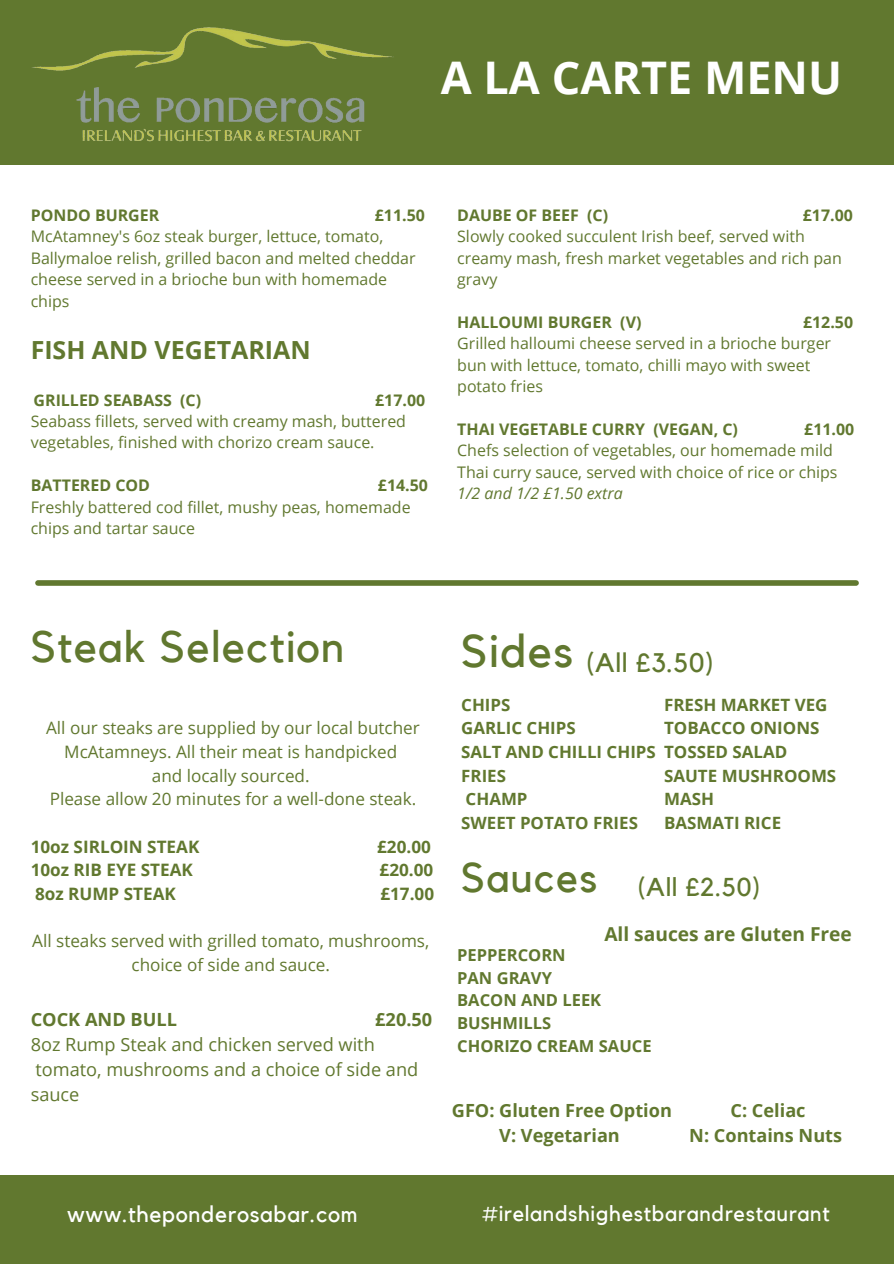
<style>
.page{position:relative;width:894px;height:1264px;background:#fff}
.page>*{position:absolute;margin:0;border:0;box-sizing:border-box;transform-origin:0 0}
.t1{font:45.6px "Kollektif";letter-spacing:.03em;color:#61782f}
.t2{font:700 45px "Open Sans";color:#fff}
.t3{font:43.8px "Kollektif";letter-spacing:.03em;color:#61782f}
.t4{font:41.4px "Kollektif";letter-spacing:.03em;color:#61782f}
.t5{font:26.7px "Kollektif";color:#61782f}
.t6{font:25.8px "Kollektif";color:#61782f}
.t7{font:700 24.9px "Open Sans";color:#61782f}
.t8{font:22.65px "Kollektif";letter-spacing:.03em;color:#fff}
.t9{font:21.75px "Kollektif";letter-spacing:.03em;color:#fff}
.t10{font:700 19.2px "Open Sans";color:#61782f}
.t11{font:18.15px/24.8px "Open Sans";color:#61782f}
.t12{font:700 18.15px "Open Sans";color:#61782f}
.t13{font:17.1px/23.7px "Open Sans";color:#61782f;text-align:center}
.t14{font:700 17.1px "Open Sans";color:#61782f}
.t15{font:700 16.95px/23.7px "Open Sans";color:#61782f}
.t16{font:700 16.5px "Open Sans";color:#61782f}
.t17{font:15.9px/21.5px "Open Sans";color:#61782f}
.t18{font:700 15.9px "Open Sans";color:#61782f}
.s1{font-style:italic}
</style>
<div class="page">
<div style="left:0;top:0;width:893px;height:164px;background:#61782f"></div>
<div style="left:38px;top:580px;width:817px;height:6px;background:#61782f"></div>
<div style="left:0;top:1175px;width:893px;height:88px;background:#61782f"></div>
<img style="left:31px;top:27px;width:363px;height:114px">
<p class="t2" style="left:440px;top:46px;width:403px">A LA CARTE MENU</p>
<p class="t18" style="left:31px;top:204px;width:130px">PONDO BURGER</p>
<p class="t18" style="left:374px;top:204px;width:52px">£11.50</p>
<p class="t17" style="left:31px;top:225px;width:386px">McAtamney's 6oz steak burger, lettuce, tomato, Ballymaloe relish, grilled bacon and melted cheddar cheese served in a brioche bun with homemade chips</p>
<p class="t7" style="left:31px;top:333px;width:281px">FISH AND VEGETARIAN</p>
<p class="t18" style="left:34px;top:388px;width:169px">GRILLED SEABASS (C)</p>
<p class="t18" style="left:375px;top:388px;width:52px">£17.00</p>
<p class="t17" style="left:31px;top:410px;width:377px">Seabass fillets, served with creamy mash, buttered vegetables, finished with chorizo cream sauce.</p>
<p class="t18" style="left:31px;top:474px;width:121px">BATTERED COD</p>
<p class="t18" style="left:378px;top:474px;width:52px">£14.50</p>
<p class="t17" style="left:31px;top:496px;width:381px">Freshly battered cod fillet, mushy peas, homemade chips and tartar sauce</p>
<p class="t18" style="left:457px;top:204px;width:152px">DAUBE OF BEEF (C)</p>
<p class="t18" style="left:802px;top:204px;width:52px">£17.00</p>
<p class="t17" style="left:457px;top:225px;width:386px">Slowly cooked succulent Irish beef, served with creamy mash, fresh market vegetables and rich pan gravy</p>
<p class="t18" style="left:457px;top:311px;width:186px">HALLOUMI BURGER (V)</p>
<p class="t18" style="left:802px;top:311px;width:52px">£12.50</p>
<p class="t17" style="left:457px;top:332px;width:375px">Grilled halloumi cheese served in a brioche burger bun with lettuce, tomato, chilli mayo with sweet potato fries</p>
<p class="t18" style="left:457px;top:418px;width:282px">THAI VEGETABLE CURRY (VEGAN, C)</p>
<p class="t18" style="left:804px;top:418px;width:52px">£11.00</p>
<p class="t17" style="left:457px;top:439px;width:382px">Chefs selection of vegetables, our homemade mild<br>Thai curry sauce, served with choice of rice or chips<br><span class="s1">1/2 and 1/2 £1.50 extra</span></p>
<p class="t3" style="left:31px;top:626px;width:315px">Steak Selection</p>
<p class="t1" style="left:461px;top:630px;width:113px">Sides</p>
<p class="t5" style="left:586px;top:650px;width:128px">(All £3.50)</p>
<p class="t13" style="left:46px;top:715px;width:375px">All our steaks are supplied by our local butcher<br>McAtamneys. All their meat is handpicked</p>
<p class="t13" style="left:152px;top:763px;width:159px">and locally sourced.</p>
<p class="t13" style="left:50px;top:786px;width:368px">Please allow 20 minutes for a well-done steak.</p>
<p class="t14" style="left:31px;top:834px;width:170px">10oz SIRLOIN STEAK</p>
<p class="t14" style="left:377px;top:834px;width:55px">£20.00</p>
<p class="t14" style="left:31px;top:857px;width:164px">10oz RIB EYE STEAK</p>
<p class="t14" style="left:379px;top:857px;width:55px">£20.00</p>
<p class="t14" style="left:35px;top:881px;width:142px">8oz RUMP STEAK</p>
<p class="t14" style="left:380px;top:881px;width:55px">£17.00</p>
<p class="t13" style="left:32px;top:928px;width:398px">All steaks served with grilled tomato, mushrooms,</p>
<p class="t13" style="left:131px;top:952px;width:200px">choice of side and sauce.</p>
<p class="t12" style="left:31px;top:1006px;width:148px">COCK AND BULL</p>
<p class="t12" style="left:375px;top:1006px;width:58px">£20.50</p>
<p class="t11" style="left:31px;top:1031px;width:389px">8oz Rump Steak and chicken served with tomato, mushrooms and a choice of side and sauce</p>
<p class="t15" style="left:461px;top:692px;width:196px">CHIPS<br>GARLIC CHIPS<br>SALT AND CHILLI CHIPS<br>FRIES<br>CHAMP</p>
<p class="t15" style="left:461px;top:810px;width:178px">SWEET POTATO FRIES</p>
<p class="t15" style="left:664px;top:692px;width:174px">FRESH MARKET VEG<br>TOBACCO ONIONS<br>TOSSED SALAD<br>SAUTE MUSHROOMS</p>
<p class="t15" style="left:664px;top:786px;width:51px">MASH</p>
<p class="t15" style="left:664px;top:810px;width:118px">BASMATI RICE</p>
<p class="t4" style="left:461px;top:858px;width:137px">Sauces</p>
<p class="t6" style="left:637px;top:875px;width:124px">(All £2.50)</p>
<p class="t10" style="left:604px;top:920px;width:249px">All sauces are Gluten Free</p>
<p class="t16" style="left:457px;top:943px;width:110px">PEPPERCORN</p>
<p class="t16" style="left:457px;top:966px;width:96px">PAN GRAVY</p>
<p class="t16" style="left:457px;top:988px;width:145px">BACON AND LEEK</p>
<p class="t16" style="left:457px;top:1011px;width:96px">BUSHMILLS</p>
<p class="t16" style="left:457px;top:1033px;width:196px">CHORIZO CREAM SAUCE</p>
<p class="t12" style="left:452px;top:1097px;width:221px">GFO: Gluten Free Option</p>
<p class="t12" style="left:499px;top:1122px;width:122px">V: Vegetarian</p>
<p class="t12" style="left:730px;top:1097px;width:76px">C: Celiac</p>
<p class="t12" style="left:689px;top:1122px;width:154px">N: Contains Nuts</p>
<p class="t8" style="left:67px;top:1203px;width:292px">www.theponderosabar.com</p>
<p class="t9" style="left:482px;top:1203px;width:349px">#irelandshighestbarandrestaurant</p>
</div>
